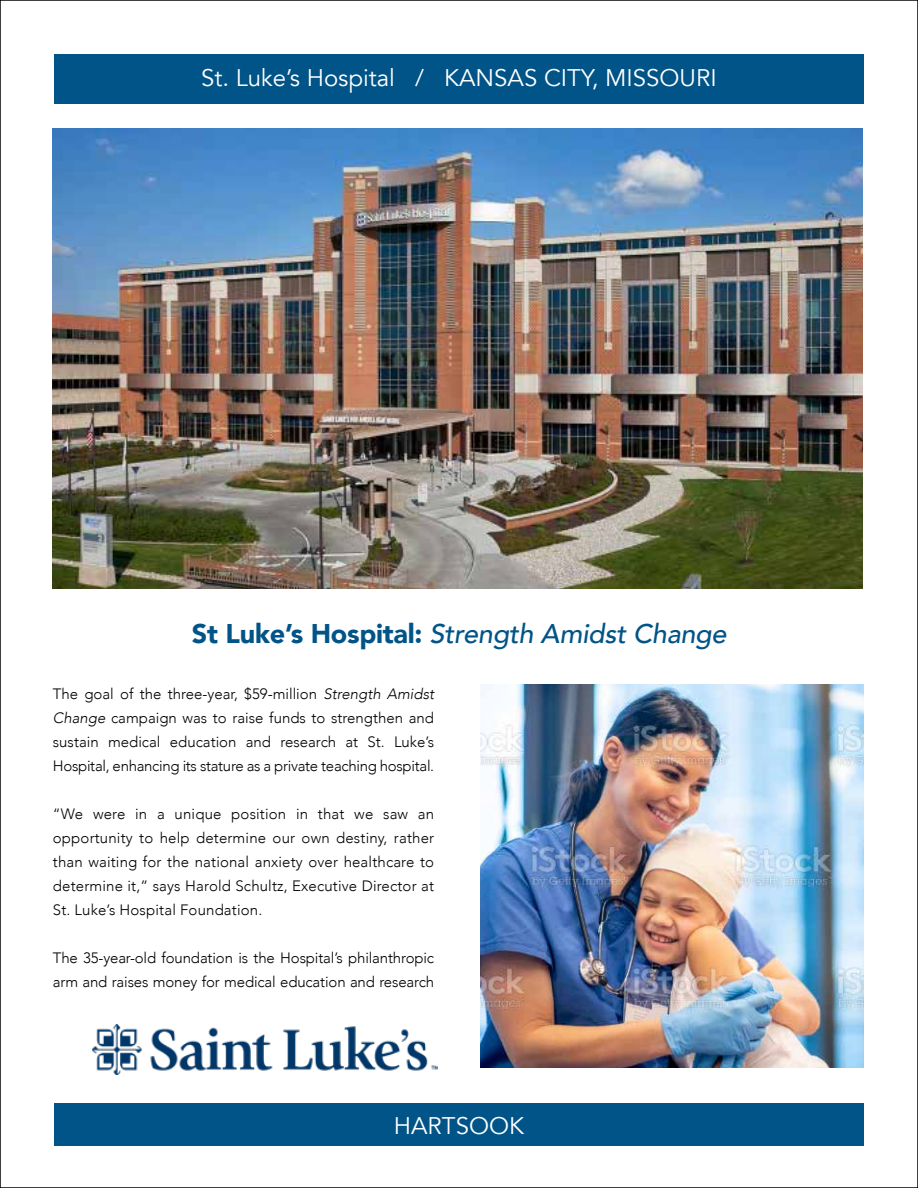
<style>
.page{position:relative;width:918px;height:1188px;background:#fff}
.page>*{position:absolute;margin:0;border:0;box-sizing:border-box;transform-origin:0 0}
.t1{font:italic 500 27px "Avenir";letter-spacing:-.01em;color:#005487}
.t2{font:24px "Avenir LT";color:#fff}
.t3{font:300 15px/24px "Avenir";letter-spacing:-.01em;color:#000;text-align:justify}
.s1{font-family:"Avenir LT";font-weight:900;font-style:normal}
.s2{font-style:italic}
</style>
<div class="page">
<div style="left:54px;top:54px;width:810px;height:50px;background:#005487"></div>
<div style="left:54px;top:1104px;width:810px;height:42px;background:#005487"></div>
<img style="left:53px;top:129px;width:810px;height:460px">
<img style="left:93px;top:1025px;width:345px;height:49px">
<img style="left:481px;top:684px;width:383px;height:383px">
<h2 class="t2" style="left:201px;top:64px;width:517px">St. Luke’s Hospital / KANSAS CITY, MISSOURI</h2>
<h1 class="t1" style="left:192px;top:617px;width:536px"><span class="s1">St Luke’s Hospital:</span> Strength Amidst Change</h1>
<p class="t3" style="left:53px;top:682px;width:383px">The goal of the three-year, $59-million <span class="s2">Strength Amidst Change</span> campaign was to raise funds to strengthen and sustain medical education and research at St. Luke’s Hospital, enhancing its stature as a private teaching hospital.</p>
<p class="t3" style="left:53px;top:802px;width:383px">“We were in a unique position in that we saw an opportunity to help determine our own destiny, rather than waiting for the national anxiety over healthcare to determine it,” says Harold Schultz, Executive Director at St. Luke’s Hospital Foundation.</p>
<p class="t3" style="left:53px;top:946px;width:383px">The 35-year-old foundation is the Hospital’s philanthropic arm and raises money for medical education and research</p>
<h2 class="t2" style="left:394px;top:1112px;width:132px">HARTSOOK</h2>
</div>
